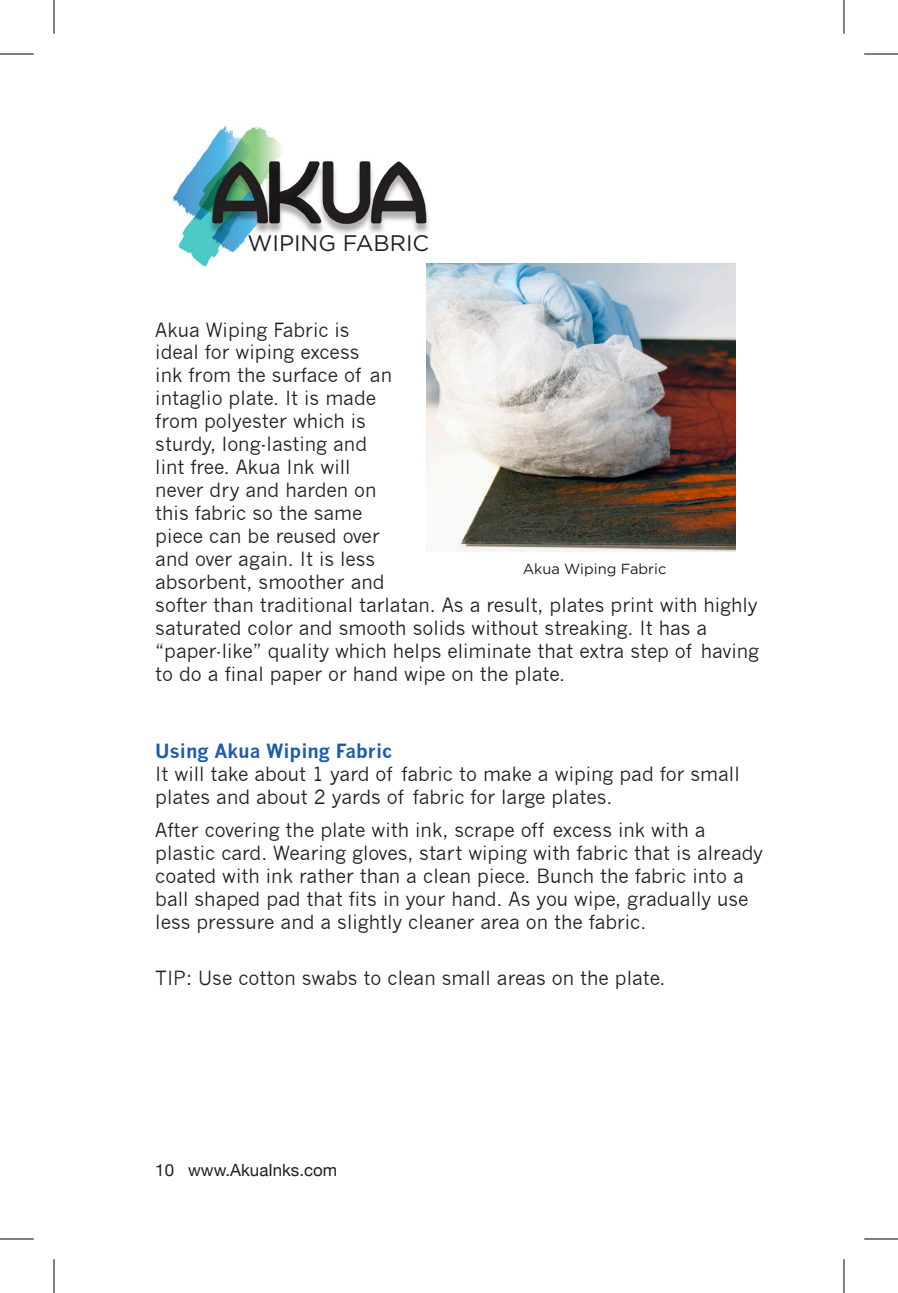
<style>
.page{position:relative;width:898px;height:1293px;background:#fff}
.page>*{position:absolute;margin:0;border:0;box-sizing:border-box;transform-origin:0 0}
.t1{font:22.5px "Gotham";color:#231f20}
.Body{font:19.12px/22.9px "News Gothic";color:#231f20}
.Subhead{font:700 19.12px "News Gothic";color:#1c5cab}
.t2{font:16.88px "Helvetica Neue";color:#231f20}
.Body-2{font:14.62px "Gotham";color:#231f20}
</style>
<div class="page">
<img style="left:172px;top:126px;width:257px;height:141px">
<img style="left:426px;top:263px;width:310px;height:288px">
<hr style="left:0;top:54px;width:34px;height:1px;background:#000">
<hr style="left:864px;top:54px;width:34px;height:1px;background:#000">
<hr style="left:0;top:1238px;width:34px;height:1px;background:#000">
<hr style="left:864px;top:1238px;width:34px;height:1px;background:#000">
<hr style="left:54px;top:0;width:1px;height:34px;background:#000">
<hr style="left:54px;top:1259px;width:1px;height:34px;background:#000">
<hr style="left:843px;top:0;width:1px;height:34px;background:#000">
<hr style="left:843px;top:1259px;width:1px;height:34px;background:#000">
<p class="t1" style="left:248px;top:230px;width:183px">WIPING FABRIC</p>
<p class="Body" style="left:155px;top:318px;width:605px">Akua Wiping Fabric is<br>ideal for wiping excess<br>ink from the surface of an<br>intaglio plate. It is made<br>from polyester which is<br>sturdy, long-lasting and<br>lint free. Akua Ink will<br>never dry and harden on<br>this fabric so the same<br>piece can be reused over<br>and over again. It is less<br>absorbent, smoother and<br>softer than traditional tarlatan. As a result, plates print with highly saturated color and smooth solids without streaking. It has a “paper-like” quality which helps eliminate that extra step of having to do a final paper or hand wipe on the plate.</p>
<p class="Body-2" style="left:523px;top:561px;width:145px">Akua Wiping Fabric</p>
<p class="Subhead" style="left:155px;top:739px;width:239px">Using Akua Wiping Fabric</p>
<p class="Body" style="left:155px;top:762px;width:586px">It will take about 1 yard of fabric to make a wiping pad for small plates and about 2 yards of fabric for large plates.</p>
<p class="Body" style="left:155px;top:818px;width:609px">After covering the plate with ink, scrape off excess ink with a plastic card. Wearing gloves, start wiping with fabric that is already coated with ink rather than a clean piece. Bunch the fabric into a ball shaped pad that fits in your hand. As you wipe, gradually use less pressure and a slightly cleaner area on the fabric.</p>
<p class="Body" style="left:155px;top:966px;width:511px">TIP: Use cotton swabs to clean small areas on the plate.</p>
<p class="t2" style="left:155px;top:1159px;width:183px">10 www.AkuaInks.com</p>
</div>
